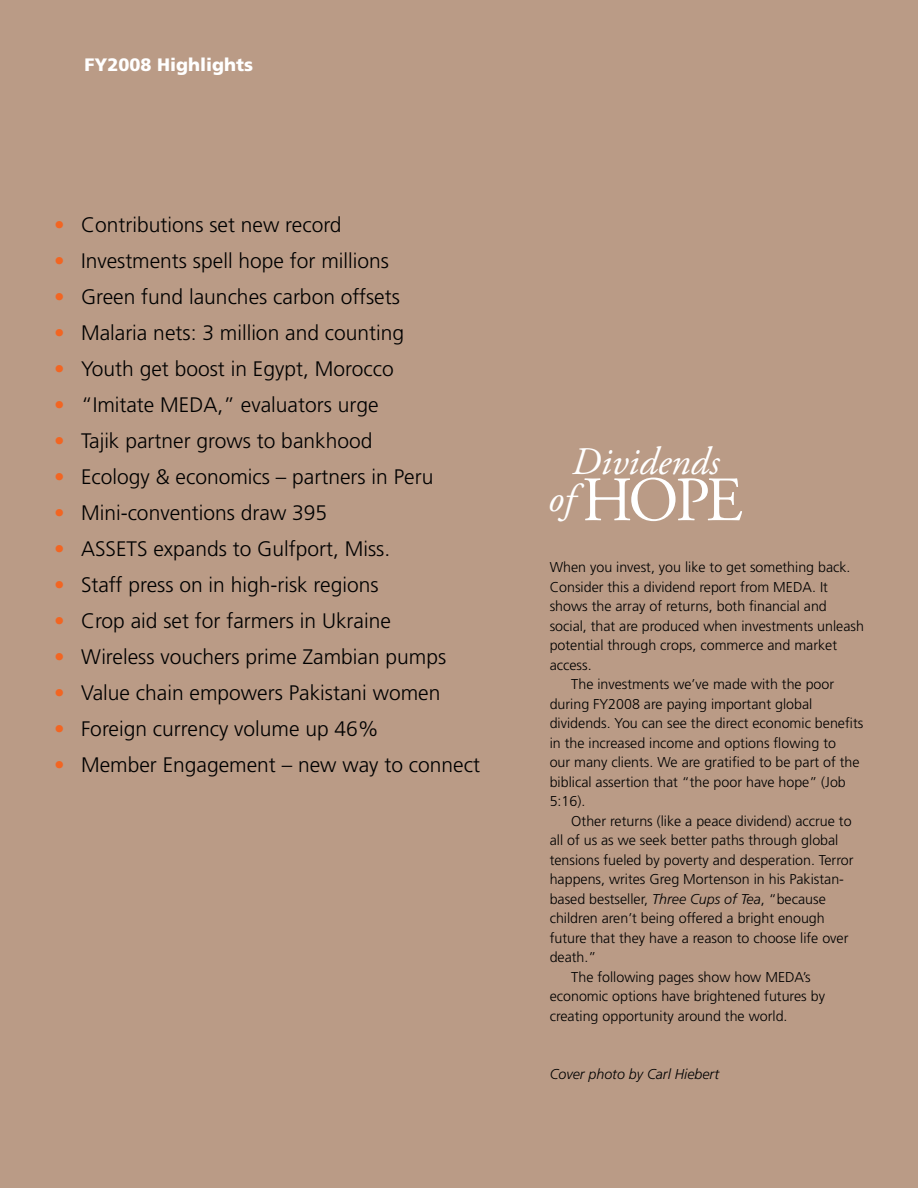
<style>
.page{position:relative;width:918px;height:1188px;background:#fff}
.page>*{position:absolute;margin:0;border:0;box-sizing:border-box;transform-origin:0 0}
.t1{font:63px "Adobe Garamond Pro";color:#fff}
.t2{font:italic 39px "Adobe Garamond Pro";color:#fff}
.t3{font:300 21px "Frutiger";color:#000}
.t4{font:900 18px "Frutiger";color:#fff}
.t5{font:300 14.25px "Frutiger";color:#000}
.t6{font:italic 300 14.25px "Frutiger";color:#000}
.s1{color:#f26522}
.s2{font-style:italic;font-size:39px}
.s3{font-style:italic}
</style>
<div class="page">
<div style="left:0;top:0;width:917px;height:1188px;background:#ba9b86"></div>
<p class="t4" style="left:85px;top:53px;width:170px">FY2008 Highlights</p>
<h3 class="t3" style="left:54px;top:213px;width:289px"><span class="s1">•</span> Contributions set new record</h3>
<h3 class="t3" style="left:54px;top:249px;width:337px"><span class="s1">•</span> Investments spell hope for millions</h3>
<h3 class="t3" style="left:54px;top:285px;width:347px"><span class="s1">•</span> Green fund launches carbon offsets</h3>
<h3 class="t3" style="left:54px;top:321px;width:352px"><span class="s1">•</span> Malaria nets: 3 million and counting</h3>
<h3 class="t3" style="left:54px;top:357px;width:341px"><span class="s1">•</span> Youth get boost in Egypt, Morocco</h3>
<h3 class="t3" style="left:54px;top:393px;width:326px"><span class="s1">•</span> “Imitate MEDA,” evaluators urge</h3>
<h3 class="t3" style="left:54px;top:429px;width:320px"><span class="s1">•</span> Tajik partner grows to bankhood</h3>
<h3 class="t3" style="left:54px;top:465px;width:381px"><span class="s1">•</span> Ecology &amp; economics – partners in Peru</h3>
<h3 class="t3" style="left:54px;top:501px;width:275px"><span class="s1">•</span> Mini-conventions draw 395</h3>
<h3 class="t3" style="left:54px;top:537px;width:338px"><span class="s1">•</span> ASSETS expands to Gulfport, Miss.</h3>
<h3 class="t3" style="left:54px;top:573px;width:326px"><span class="s1">•</span> Staff press on in high-risk regions</h3>
<h3 class="t3" style="left:54px;top:609px;width:338px"><span class="s1">•</span> Crop aid set for farmers in Ukraine</h3>
<h3 class="t3" style="left:54px;top:645px;width:394px"><span class="s1">•</span> Wireless vouchers prime Zambian pumps</h3>
<h3 class="t3" style="left:54px;top:681px;width:388px"><span class="s1">•</span> Value chain empowers Pakistani women</h3>
<h3 class="t3" style="left:54px;top:717px;width:326px"><span class="s1">•</span> Foreign currency volume up 46%</h3>
<h3 class="t3" style="left:54px;top:753px;width:428px"><span class="s1">•</span> Member Engagement – new way to connect</h3>
<h2 class="t2" style="left:572px;top:438px;width:149px">Dividends</h2>
<h1 class="t1" style="left:548px;top:462px;width:196px"><span class="s2">of</span>HOPE</h1>
<p class="t5" style="left:550px;top:559px;width:302px">When you invest, you like to get something back.</p>
<p class="t5" style="left:550px;top:579px;width:280px">Consider this a dividend report from MEDA. It</p>
<p class="t5" style="left:550px;top:598px;width:279px">shows the array of returns, both financial and</p>
<p class="t5" style="left:550px;top:618px;width:316px">social, that are produced when investments unleash</p>
<p class="t5" style="left:550px;top:637px;width:289px">potential through crops, commerce and market</p>
<p class="t5" style="left:550px;top:657px;width:43px">access.</p>
<p class="t5" style="left:571px;top:676px;width:264px">The investments we’ve made with the poor</p>
<p class="t5" style="left:550px;top:696px;width:264px">during FY2008 are paying important global</p>
<p class="t5" style="left:550px;top:715px;width:315px">dividends. You can see the direct economic benefits</p>
<p class="t5" style="left:550px;top:735px;width:288px">in the increased income and options flowing to</p>
<p class="t5" style="left:550px;top:754px;width:311px">our many clients. We are gratified to be part of the</p>
<p class="t5" style="left:550px;top:774px;width:298px">biblical assertion that “the poor have hope” (Job</p>
<p class="t5" style="left:550px;top:793px;width:37px">5:16).</p>
<p class="t5" style="left:571px;top:813px;width:282px">Other returns (like a peace dividend) accrue to</p>
<p class="t5" style="left:550px;top:832px;width:290px">all of us as we seek better paths through global</p>
<p class="t5" style="left:550px;top:852px;width:305px">tensions fueled by poverty and desperation. Terror</p>
<p class="t5" style="left:550px;top:871px;width:296px">happens, writes Greg Mortenson in his Pakistan-</p>
<p class="t5" style="left:550px;top:891px;width:278px">based bestseller, <span class="s3">Three Cups of Tea</span>, “because</p>
<p class="t5" style="left:550px;top:910px;width:277px">children aren’t being offered a bright enough</p>
<p class="t5" style="left:550px;top:930px;width:300px">future that they have a reason to choose life over</p>
<p class="t5" style="left:550px;top:949px;width:48px">death.”</p>
<p class="t5" style="left:571px;top:969px;width:241px">The following pages show how MEDA’s</p>
<p class="t5" style="left:550px;top:988px;width:277px">economic options have brightened futures by</p>
<p class="t5" style="left:550px;top:1008px;width:239px">creating opportunity around the world.</p>
<p class="t6" style="left:550px;top:1066px;width:171px">Cover photo by Carl Hiebert</p>
</div>
